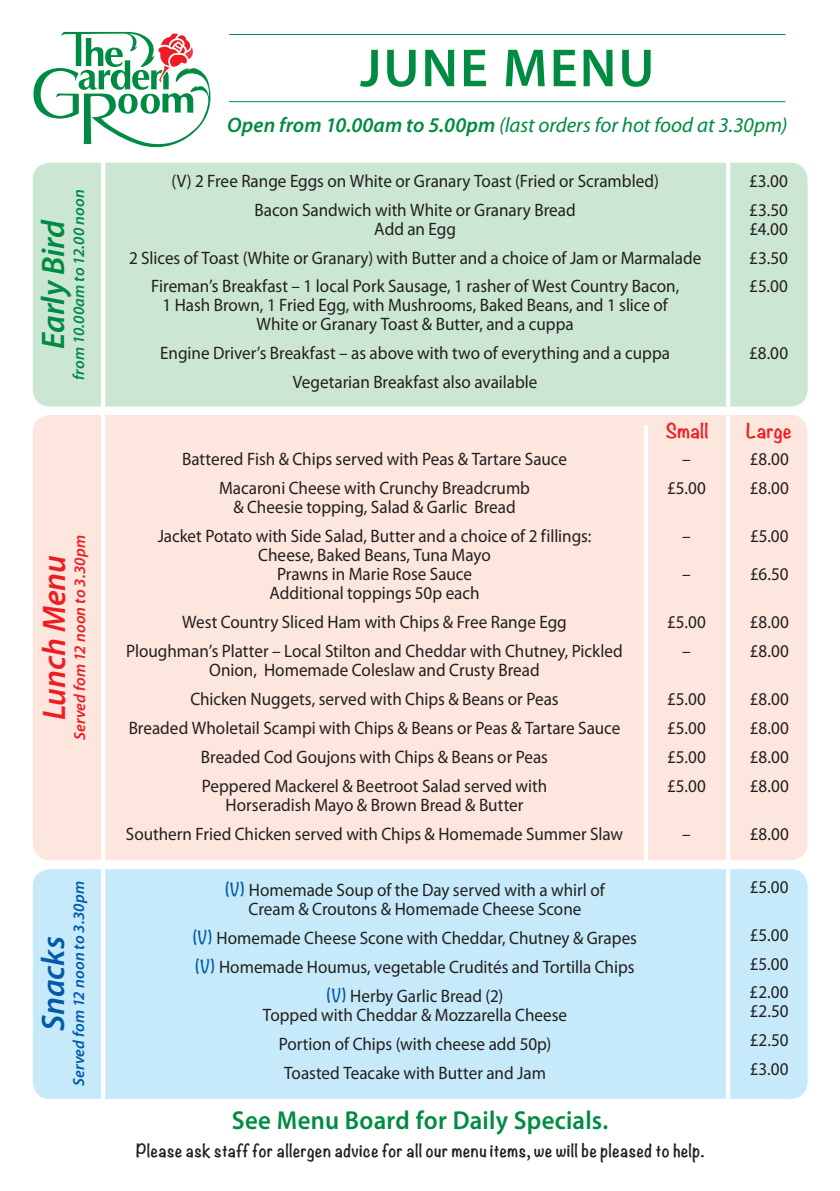
<style>
.page{position:relative;width:840px;height:1191px;background:#fff}
.page>*{position:absolute;margin:0;border:0;box-sizing:border-box;transform-origin:0 0}
.t1{font:600 54px "Myriad Pro";letter-spacing:.04em;color:#008b43}
.t2{font:italic 600 32.6px "Myriad Pro";letter-spacing:-.005em;color:#ee1d23}
.t3{font:italic 600 32.6px "Myriad Pro";color:#008b43}
.t4{font:italic 600 32.6px "Myriad Pro";letter-spacing:-.005em;color:#015aaa}
.t5{font:600 26px "Myriad Pro";letter-spacing:.01em;color:#008b43;scale:.95 1}
.t6{font:italic 21px "Myriad Pro";letter-spacing:-.005em;color:#008b43}
.MAIN_TEXT_SMALLER{font:18px/19px "Myriad Pro";color:#231f20;text-align:center;scale:.95 1}
.t7{font:700 18px "Noteworthy";letter-spacing:.015em;color:#ee1d23}
.t8{font:700 16px "Noteworthy";letter-spacing:.035em;color:#231f20;scale:.95 1}
.t9{font:italic 600 16px "Myriad Pro";letter-spacing:.015em;color:#ee1d23}
.t10{font:italic 600 16px "Myriad Pro";letter-spacing:.015em;color:#015aaa}
.t11{font:italic 600 16px "Myriad Pro";letter-spacing:.015em;color:#008b43}
.s1{font-weight:600}
.s2{font-family:"Noteworthy";font-weight:700;font-size:16px;color:#015aaa}
</style>
<div class="page">
<div style="left:33px;top:163px;width:774px;height:243px;background:#cbe6d3;border-radius:17px"></div>
<div style="left:33px;top:415px;width:774px;height:445px;background:#fce6dd;border-radius:17px"></div>
<div style="left:33px;top:869px;width:774px;height:229px;background:#c6eafa;border-radius:17px"></div>
<hr style="left:101px;top:151px;width:4px;height:950px;background:#fff">
<svg style="left:725px;top:162px;width:4px;height:937px;fill:#fff"></svg>
<svg style="left:644px;top:425px;width:3px;height:435px"></svg>
<svg style="left:33px;top:31px;width:178px;height:117px"></svg>
<hr style="left:229px;top:34px;width:555px;height:1px;background:#008b43">
<hr style="left:229px;top:101px;width:555px;height:1px;background:#008b43">
<p class="t11" style="left:68px;top:380px;width:192px;rotate:-90deg">from 10.00am to 12.00 noon</p>
<p class="t3" style="left:32px;top:349px;width:131px;rotate:-90deg">Early Bird</p>
<p class="t2" style="left:34px;top:720px;width:167px;rotate:-90deg">Lunch Menu</p>
<p class="t9" style="left:70px;top:740px;width:207px;rotate:-90deg">Served fom 12 noon to 3.30pm</p>
<p class="t10" style="left:68px;top:1086px;width:207px;rotate:-90deg">Served fom 12 noon to 3.30pm</p>
<p class="t4" style="left:32px;top:1030px;width:96px;rotate:-90deg">Snacks</p>
<p class="t1" style="left:360px;top:34px;width:295px">JUNE MENU</p>
<p class="t6" style="left:227px;top:112px;width:561px"><span class="s1">Open from 10.00am to 5.00pm</span> (last orders for hot food at 3.30pm)</p>
<p class="MAIN_TEXT_SMALLER" style="left:171px;top:171px;width:514px">(V) 2 Free Range Eggs on White or Granary Toast (Fried or Scrambled)</p>
<p class="MAIN_TEXT_SMALLER" style="left:254px;top:200px;width:339px">Bacon Sandwich with White or Granary Bread<br>Add an Egg</p>
<p class="MAIN_TEXT_SMALLER" style="left:129px;top:248px;width:603px">2 Slices of Toast (White or Granary) with Butter and a choice of Jam or Marmalade</p>
<p class="MAIN_TEXT_SMALLER" style="left:151px;top:277px;width:557px">Fireman’s Breakfast – 1 local Pork Sausage, 1 rasher of West Country Bacon,<br>1 Hash Brown, 1 Fried Egg, with Mushrooms, Baked Beans, and 1 slice of<br>White or Granary Toast &amp; Butter, and a cuppa</p>
<p class="MAIN_TEXT_SMALLER" style="left:160px;top:343px;width:538px">Engine Driver’s Breakfast – as above with two of everything and a cuppa</p>
<p class="MAIN_TEXT_SMALLER" style="left:293px;top:372px;width:259px">Vegetarian Breakfast also available</p>
<p class="MAIN_TEXT_SMALLER" style="left:748px;top:171px;width:42px">£3.00</p>
<p class="MAIN_TEXT_SMALLER" style="left:748px;top:200px;width:42px;text-align:left">£3.50 £4.00</p>
<p class="MAIN_TEXT_SMALLER" style="left:748px;top:248px;width:42px">£3.50</p>
<p class="MAIN_TEXT_SMALLER" style="left:748px;top:277px;width:42px">£5.00</p>
<p class="MAIN_TEXT_SMALLER" style="left:748px;top:343px;width:43px">£8.00</p>
<p class="MAIN_TEXT_SMALLER" style="left:182px;top:449px;width:406px">Battered Fish &amp; Chips served with Peas &amp; Tartare Sauce</p>
<p class="MAIN_TEXT_SMALLER" style="left:219px;top:478px;width:328px">Macaroni Cheese with Crunchy Breadcrumb &amp; Cheesie topping, Salad &amp; Garlic Bread</p>
<p class="MAIN_TEXT_SMALLER" style="left:158px;top:526px;width:458px">Jacket Potato with Side Salad, Butter and a choice of 2 fillings:<br>Cheese, Baked Beans, Tuna Mayo<br>Prawns in Marie Rose Sauce<br>Additional toppings 50p each</p>
<p class="MAIN_TEXT_SMALLER" style="left:182px;top:612px;width:406px">West Country Sliced Ham with Chips &amp; Free Range Egg</p>
<p class="MAIN_TEXT_SMALLER" style="left:126px;top:641px;width:524px">Ploughman’s Platter – Local Stilton and Cheddar with Chutney, Pickled<br>Onion, Homemade Coleslaw and Crusty Bread</p>
<p class="MAIN_TEXT_SMALLER" style="left:190px;top:689px;width:389px">Chicken Nuggets, served with Chips &amp; Beans or Peas</p>
<p class="MAIN_TEXT_SMALLER" style="left:129px;top:718px;width:518px">Breaded Wholetail Scampi with Chips &amp; Beans or Peas &amp; Tartare Sauce</p>
<p class="MAIN_TEXT_SMALLER" style="left:201px;top:747px;width:366px">Breaded Cod Goujons with Chips &amp; Beans or Peas</p>
<p class="MAIN_TEXT_SMALLER" style="left:202px;top:775px;width:365px">Peppered Mackerel &amp; Beetroot Salad served with<br>Horseradish Mayo &amp; Brown Bread &amp; Butter</p>
<p class="MAIN_TEXT_SMALLER" style="left:126px;top:823px;width:524px">Southern Fried Chicken served with Chips &amp; Homemade Summer Slaw</p>
<p class="MAIN_TEXT_SMALLER" style="left:225px;top:880px;width:400px"><span class="s2">(V)</span> Homemade Soup of the Day served with a whirl of<br>Cream &amp; Croutons &amp; Homemade Cheese Scone</p>
<p class="MAIN_TEXT_SMALLER" style="left:193px;top:928px;width:468px"><span class="s2">(V)</span> Homemade Cheese Scone with Cheddar, Chutney &amp; Grapes</p>
<p class="MAIN_TEXT_SMALLER" style="left:195px;top:957px;width:463px"><span class="s2">(V)</span> Homemade Houmus, vegetable Crudités and Tortilla Chips</p>
<p class="MAIN_TEXT_SMALLER" style="left:263px;top:986px;width:321px"><span class="s2">(V)</span> Herby Garlic Bread (2)<br>Topped with Cheddar &amp; Mozzarella Cheese</p>
<p class="MAIN_TEXT_SMALLER" style="left:278px;top:1034px;width:288px">Portion of Chips (with cheese add 50p)</p>
<p class="MAIN_TEXT_SMALLER" style="left:284px;top:1063px;width:277px">Toasted Teacake with Butter and Jam</p>
<p class="t7" style="left:665px;top:415px;width:44px">Small</p>
<p class="t7" style="left:745px;top:415px;width:47px">Large</p>
<p class="MAIN_TEXT_SMALLER" style="left:682px;top:449px;width:10px">–</p>
<p class="MAIN_TEXT_SMALLER" style="left:666px;top:478px;width:42px">£5.00</p>
<p class="MAIN_TEXT_SMALLER" style="left:749px;top:449px;width:43px">£8.00</p>
<p class="MAIN_TEXT_SMALLER" style="left:749px;top:478px;width:43px">£8.00</p>
<p class="MAIN_TEXT_SMALLER" style="left:749px;top:516px;width:42px;line-height:38px;text-align:left">£5.00 £6.50</p>
<p class="MAIN_TEXT_SMALLER" style="left:749px;top:612px;width:43px">£8.00</p>
<p class="MAIN_TEXT_SMALLER" style="left:749px;top:641px;width:43px">£8.00</p>
<p class="MAIN_TEXT_SMALLER" style="left:749px;top:689px;width:43px">£8.00</p>
<p class="MAIN_TEXT_SMALLER" style="left:749px;top:718px;width:43px">£8.00</p>
<p class="MAIN_TEXT_SMALLER" style="left:749px;top:747px;width:43px">£8.00</p>
<p class="MAIN_TEXT_SMALLER" style="left:749px;top:775px;width:43px">£8.00</p>
<p class="MAIN_TEXT_SMALLER" style="left:749px;top:823px;width:43px">£8.00</p>
<p class="MAIN_TEXT_SMALLER" style="left:682px;top:516px;width:10px;line-height:38px;text-align:left">– –</p>
<p class="MAIN_TEXT_SMALLER" style="left:666px;top:612px;width:42px">£5.00</p>
<p class="MAIN_TEXT_SMALLER" style="left:682px;top:641px;width:10px">–</p>
<p class="MAIN_TEXT_SMALLER" style="left:666px;top:689px;width:42px">£5.00</p>
<p class="MAIN_TEXT_SMALLER" style="left:666px;top:718px;width:42px">£5.00</p>
<p class="MAIN_TEXT_SMALLER" style="left:666px;top:747px;width:42px">£5.00</p>
<p class="MAIN_TEXT_SMALLER" style="left:666px;top:775px;width:42px">£5.00</p>
<p class="MAIN_TEXT_SMALLER" style="left:682px;top:823px;width:10px">–</p>
<p class="MAIN_TEXT_SMALLER" style="left:749px;top:877px;width:42px">£5.00</p>
<p class="MAIN_TEXT_SMALLER" style="left:749px;top:924px;width:42px">£5.00</p>
<p class="MAIN_TEXT_SMALLER" style="left:749px;top:953px;width:42px">£5.00</p>
<p class="MAIN_TEXT_SMALLER" style="left:749px;top:982px;width:43px;text-align:left">£2.00 £2.50</p>
<p class="MAIN_TEXT_SMALLER" style="left:749px;top:1030px;width:42px">£2.50</p>
<p class="MAIN_TEXT_SMALLER" style="left:749px;top:1059px;width:42px">£3.00</p>
<p class="t5" style="left:232px;top:1103px;width:397px">See Menu Board for Daily Specials.</p>
<p class="t8" style="left:136px;top:1136px;width:599px">Please ask staff for allergen advice for all our menu items, we will be pleased to help.</p>
</div>
